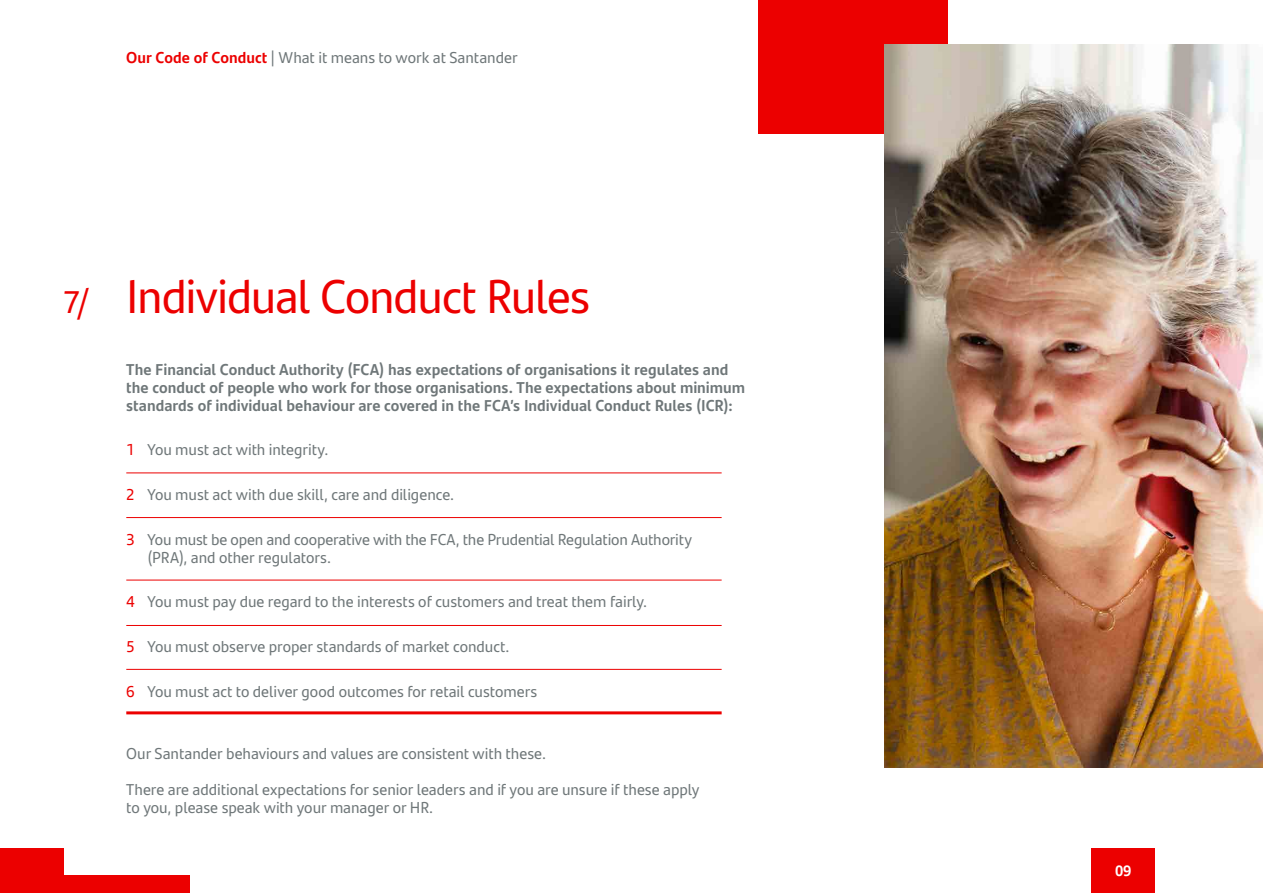
<style>
.page{position:relative;width:1263px;height:893px;background:#fff}
.page>*{position:absolute;margin:0;border:0;box-sizing:border-box;transform-origin:0 0}
.t1{font:47.25px "Santander Text";letter-spacing:-.025em;color:#ec0000}
.t2{font:15.75px/17.9px "Santander Text";letter-spacing:-.005em;color:#6f7779}
.t3{font:700 15.75px/17.9px "Santander Text";color:#6f7779}
.t4{font:700 15px "Santander Headline";color:#fff}
.s1{font-weight:700;color:#ec0000}
.s2{font-size:31.5px}
.s3{color:#ec0000}
</style>
<div class="page">
<div style="left:0;top:848px;width:63px;height:45px;background:#ec0000"></div>
<div style="left:0;top:875px;width:189px;height:18px;background:#ec0000"></div>
<div style="left:758px;top:0;width:189px;height:134px;background:#ec0000"></div>
<img style="left:884px;top:45px;width:379px;height:723px">
<hr style="left:126px;top:472px;width:596px;height:1px;background:#ec0000">
<hr style="left:126px;top:517px;width:596px;height:1px;background:#ec0000">
<hr style="left:126px;top:580px;width:596px;height:1px;background:#ec0000">
<hr style="left:126px;top:625px;width:596px;height:1px;background:#ec0000">
<hr style="left:126px;top:669px;width:596px;height:1px;background:#ec0000">
<hr style="left:126px;top:711px;width:596px;height:3px;background:#ec0000">
<div style="left:1091px;top:848px;width:64px;height:45px;background:#ec0000"></div>
<p class="t2" style="left:126px;top:47px;width:393px"><span class="s1">Our Code of Conduct</span> | What it means to work at Santander</p>
<h1 class="t1" style="left:63px;top:260px;width:529px"><span class="s2">7/</span> Individual Conduct Rules</h1>
<p class="t3" style="left:126px;top:360px;width:620px">The Financial Conduct Authority (FCA) has expectations of organisations it regulates and the conduct of people who work for those organisations. The expectations about minimum standards of individual behaviour are covered in the FCA’s Individual Conduct Rules (ICR):</p>
<p class="t2" style="left:126px;top:440px;width:203px"><span class="s3">1</span> You must act with integrity.</p>
<p class="t2" style="left:126px;top:485px;width:329px"><span class="s3">2</span> You must act with due skill, care and diligence.</p>
<p class="t2" style="left:148px;top:529px;width:546px;text-indent:-21px"><span class="s3">3</span> You must be open and cooperative with the FCA, the Prudential Regulation Authority (PRA), and other regulators.</p>
<p class="t2" style="left:126px;top:592px;width:522px"><span class="s3">4</span> You must pay due regard to the interests of customers and treat them fairly.</p>
<p class="t2" style="left:126px;top:637px;width:385px"><span class="s3">5</span> You must observe proper standards of market conduct.</p>
<p class="t2" style="left:126px;top:681px;width:413px"><span class="s3">6</span> You must act to deliver good outcomes for retail customers</p>
<p class="t2" style="left:126px;top:744px;width:421px">Our Santander behaviours and values are consistent with these.</p>
<p class="t2" style="left:126px;top:779px;width:575px">There are additional expectations for senior leaders and if you are unsure if these apply to you, please speak with your manager or HR.</p>
<p class="t4" style="left:1115px;top:859px;width:18px">09</p>
</div>
